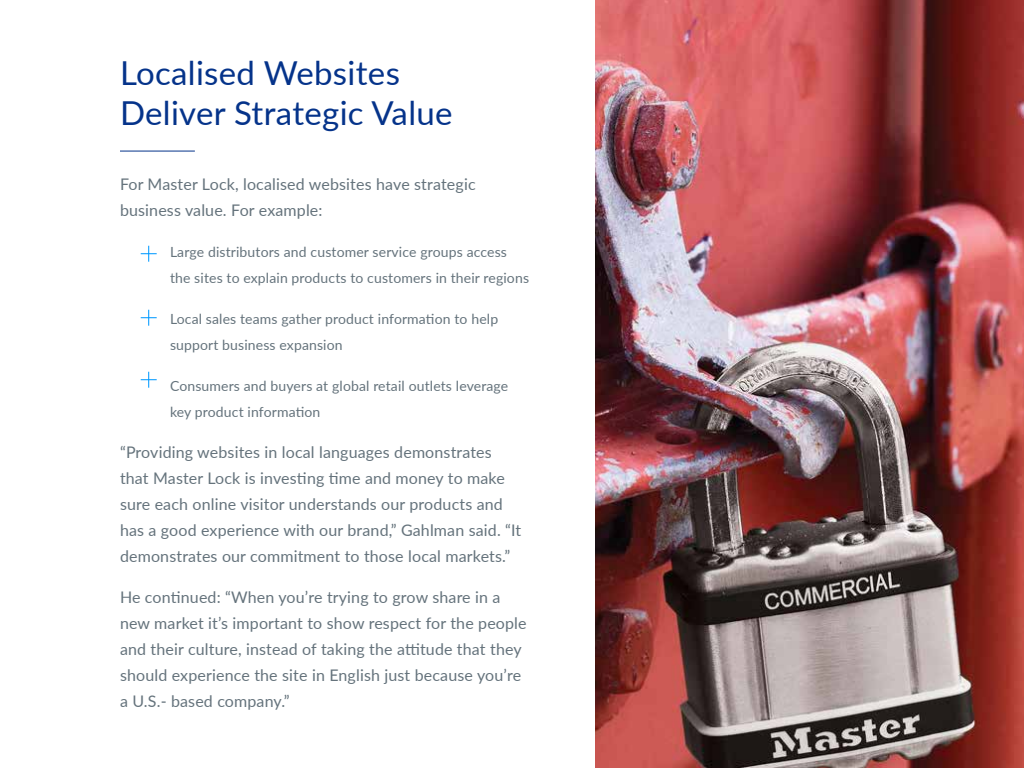
<style>
.page{position:relative;width:1024px;height:768px;background:#fff}
.page>*{position:absolute;margin:0;border:0;box-sizing:border-box;transform-origin:0 0}
.t1{font:33px/40px "Lato";letter-spacing:.01em;color:#05338a}
.t2{font:16px/26px "Lato";letter-spacing:.01em;color:#65737c}
.t3{font:14px/26px "Lato";letter-spacing:.01em;color:#65737c}
</style>
<div class="page">
<hr style="left:120px;top:151px;width:75px;height:1px;background:#05338a">
<img style="left:595px;top:0;width:429px;height:768px">
<svg style="left:141px;top:246px;width:16px;height:16px"></svg>
<svg style="left:141px;top:310px;width:16px;height:16px"></svg>
<svg style="left:141px;top:372px;width:16px;height:16px"></svg>
<h1 class="t1" style="left:120px;top:51px;width:334px">Localised Websites<br>Deliver Strategic Value</h1>
<p class="t2" style="left:120px;top:171px;width:357px">For Master Lock, localised websites have strategic business value. For example:</p>
<p class="t3" style="left:170px;top:239px;width:361px">Large distributors and customer service groups access the sites to explain products to customers in their regions</p>
<p class="t3" style="left:170px;top:306px;width:330px">Local sales teams gather product information to help support business expansion</p>
<p class="t3" style="left:170px;top:373px;width:340px">Consumers and buyers at global retail outlets leverage key product information</p>
<p class="t2" style="left:120px;top:439px;width:403px">“Providing websites in local languages demonstrates that Master Lock is investing time and money to make sure each online visitor understands our products and has a good experience with our brand,” Gahlman said. “It demonstrates our commitment to those local markets.”</p>
<p class="t2" style="left:120px;top:584px;width:408px">He continued: “When you’re trying to grow share in a new market it’s important to show respect for the people and their culture, instead of taking the attitude that they should experience the site in English just because you’re a U.S.- based company.”</p>
</div>
